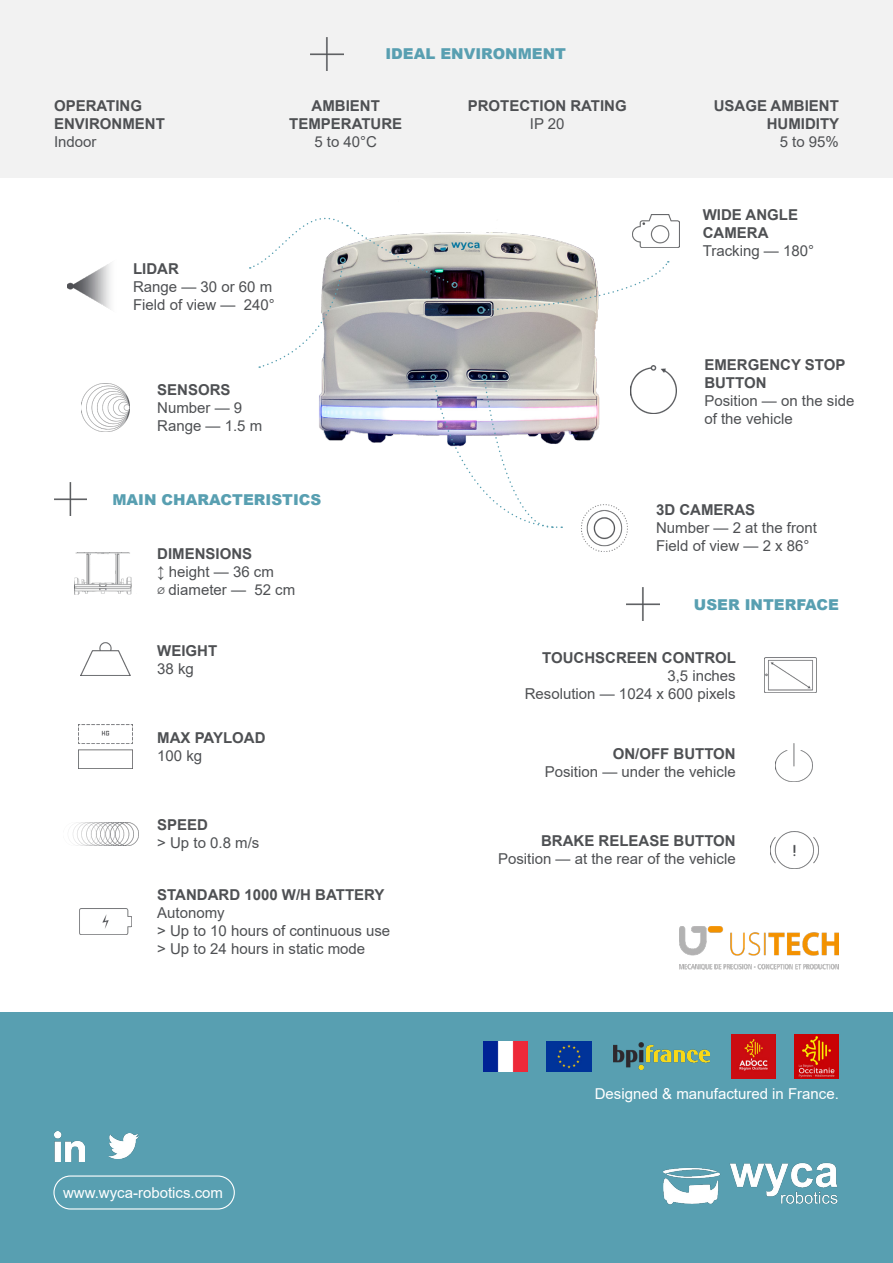
<style>
.page{position:relative;width:893px;height:1263px;background:#fff}
.page>*{position:absolute;margin:0;border:0;box-sizing:border-box;transform-origin:0 0}
.t1{font:15px/18px "Arial";color:#4e5053}
.t2{font:700 15px/18px "Arial";color:#4e5053}
.t3{font:15px "Arial";color:#fff}
.t4{font:900 15px "Arial";color:#589fb1}
.s1{font-family:"Cambria"}
</style>
<div class="page">
<img style="left:0;top:177px;width:893px;height:418px">
<div style="left:0;top:0;width:893px;height:177px;background:#f2f2f2"></div>
<div style="left:0;top:1013px;width:893px;height:250px;background:#589fb1"></div>
<img style="left:68px;top:259px;width:48px;height:54px">
<img style="left:581px;top:505px;width:47px;height:46px">
<img style="left:81px;top:383px;width:49px;height:49px">
<img style="left:630px;top:365px;width:47px;height:49px">
<svg style="left:250px;top:201px;width:208px;height:167px"></svg>
<svg style="left:430px;top:374px;width:132px;height:155px"></svg>
<img style="left:54px;top:483px;width:33px;height:33px">
<img style="left:80px;top:642px;width:51px;height:34px">
<img style="left:79px;top:724px;width:54px;height:44px">
<img style="left:73px;top:822px;width:66px;height:24px">
<img style="left:80px;top:908px;width:52px;height:26px">
<img style="left:626px;top:588px;width:33px;height:33px">
<img style="left:764px;top:658px;width:53px;height:35px">
<img style="left:776px;top:743px;width:36px;height:38px">
<img style="left:770px;top:832px;width:48px;height:36px">
<img style="left:680px;top:927px;width:159px;height:42px">
<div style="left:53px;top:1175px;width:182px;height:34px;border:1px solid #fff;border-radius:16px"></div>
<img style="left:54px;top:1131px;width:30px;height:30px">
<img style="left:109px;top:1134px;width:30px;height:24px">
<img style="left:663px;top:1163px;width:175px;height:42px">
<img style="left:484px;top:1041px;width:44px;height:30px">
<img style="left:547px;top:1041px;width:44px;height:30px">
<img style="left:613px;top:1042px;width:96px;height:27px">
<img style="left:731px;top:1034px;width:45px;height:45px">
<img style="left:795px;top:1034px;width:44px;height:45px">
<img style="left:310px;top:38px;width:33px;height:32px">
<img style="left:633px;top:214px;width:46px;height:34px">
<svg style="left:484px;top:261px;width:185px;height:50px"></svg>
<div style="left:477px;top:306px;width:8px;height:8px;border:2px solid #589fb1;border-radius:50%"></div>
<img style="left:75px;top:553px;width:62px;height:41px">
<p class="t2" style="left:54px;top:97px;width:112px">OPERATING<br>ENVIRONMENT</p>
<p class="t1" style="left:54px;top:133px;width:44px">Indoor</p>
<p class="t4" style="left:385px;top:43px;width:182px">IDEAL ENVIRONMENT</p>
<p class="t2" style="left:289px;top:97px;width:115px;text-align:center">AMBIENT<br>TEMPERATURE</p>
<p class="t1" style="left:314px;top:133px;width:64px">5 to 40°C</p>
<p class="t2" style="left:468px;top:97px;width:160px">PROTECTION RATING</p>
<p class="t1" style="left:530px;top:115px;width:36px">IP 20</p>
<p class="t2" style="left:133px;top:259px;width:47px">LIDAR</p>
<p class="t1" style="left:133px;top:277px;width:143px">Range — 30 or 60 m<br>Field of view — 240°</p>
<p class="t2" style="left:157px;top:381px;width:75px">SENSORS</p>
<p class="t1" style="left:157px;top:398px;width:107px">Number — 9<br>Range — 1.5 m</p>
<p class="t4" style="left:112px;top:488px;width:210px">MAIN CHARACTERISTICS</p>
<p class="t2" style="left:157px;top:545px;width:97px">DIMENSIONS</p>
<p class="t1" style="left:157px;top:563px;width:140px">↕ height — 36 cm<br><span class="s1">⌀</span> diameter — 52 cm</p>
<p class="t2" style="left:714px;top:97px;width:127px;text-align:right">USAGE AMBIENT<br>HUMIDITY</p>
<p class="t1" style="left:780px;top:133px;width:61px">5 to 95%</p>
<p class="t2" style="left:703px;top:206px;width:97px">WIDE ANGLE<br>CAMERA</p>
<p class="t1" style="left:703px;top:242px;width:113px">Tracking — 180°</p>
<p class="t2" style="left:704px;top:356px;width:143px">EMERGENCY STOP<br>BUTTON</p>
<p class="t1" style="left:704px;top:391px;width:152px">Position — on the side of the vehicle</p>
<p class="t2" style="left:656px;top:501px;width:101px">3D CAMERAS</p>
<p class="t1" style="left:656px;top:519px;width:162px">Number — 2 at the front<br>Field of view — 2 x 86°</p>
<p class="t4" style="left:694px;top:593px;width:146px">USER INTERFACE</p>
<p class="t2" style="left:157px;top:641px;width:61px">WEIGHT</p>
<p class="t1" style="left:157px;top:659px;width:38px">38 kg</p>
<p class="t2" style="left:157px;top:729px;width:110px">MAX PAYLOAD</p>
<p class="t1" style="left:157px;top:746px;width:47px">100 kg</p>
<p class="t2" style="left:157px;top:816px;width:52px">SPEED</p>
<p class="t1" style="left:157px;top:834px;width:104px">&gt; Up to 0.8 m/s</p>
<p class="t2" style="left:157px;top:886px;width:229px">STANDARD 1000 W/H BATTERY</p>
<p class="t1" style="left:157px;top:903px;width:235px">Autonomy<br>&gt; Up to 10 hours of continuous use &gt; Up to 24 hours in static mode</p>
<p class="t3" style="left:63px;top:1182px;width:162px">www.wyca-robotics.com</p>
<p class="t2" style="left:542px;top:648px;width:195px">TOUCHSCREEN CONTROL</p>
<p class="t1" style="left:525px;top:666px;width:212px;text-align:right">3,5 inches<br>Resolution — 1024 x 600 pixels</p>
<p class="t2" style="left:613px;top:745px;width:125px">ON/OFF BUTTON</p>
<p class="t1" style="left:545px;top:763px;width:192px">Position — under the vehicle</p>
<p class="t2" style="left:541px;top:832px;width:196px">BRAKE RELEASE BUTTON</p>
<p class="t1" style="left:498px;top:850px;width:239px">Position — at the rear of the vehicle</p>
<p class="t3" style="left:595px;top:1083px;width:246px">Designed &amp; manufactured in France.</p>
</div>
